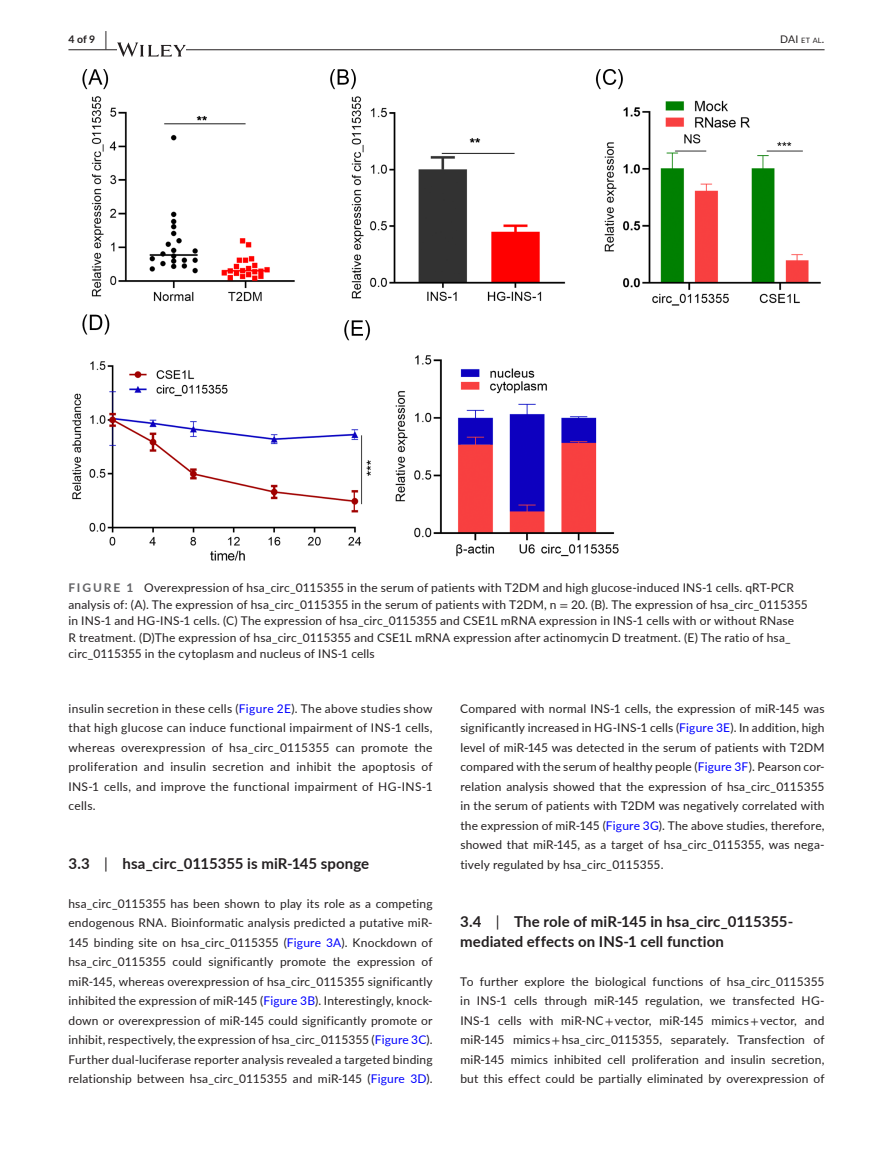
<style>
.page{position:relative;width:893px;height:1174px;background:#fff}
.page>*{position:absolute;margin:0;border:0;box-sizing:border-box;transform-origin:0 0}
.t1{font:700 15px/19.5px "Lato";letter-spacing:.005em;color:#231f20}
.t2{font:12px/19.5px "Lato";letter-spacing:.015em;color:#231f20;text-align:justify}
.t3{font:10.5px "Lato";color:#231f20}
.t4{font:700 10.5px "Lato";color:#231f20}
.s1{font-size:19.5px}
.s2{font-size:7.35px}
.s3{font-weight:700;color:#636366}
.s4{font-family:"STIX"}
.s5{color:#00f}
.s6{font-weight:400}
</style>
<div class="page">
<hr style="left:68px;top:49px;width:756px;height:1px;background:#231f20">
<svg style="left:117px;top:42px;width:69px;height:15px"></svg>
<img style="left:72px;top:69px;width:749px;height:491px">
<p class="t4" style="left:68px;top:31px;width:40px">4 of 9 <span class="s1">|</span></p>
<p class="t3" style="left:780px;top:31px;width:46px">DAI <span class="s2">et al</span>.</p>
<p class="t2" style="left:68px;top:579px;width:741px;line-height:16.5px;text-align:left"><span class="s3">FIGURE 1</span> Overexpression of hsa_circ_0115355 in the serum of patients with T2DM and high glucose-induced INS-1 cells. qRT-PCR analysis of: (A). The expression of hsa_circ_0115355 in the serum of patients with T2DM, n <span class="s4">=</span> 20. (B). The expression of hsa_circ_0115355 in INS-1 and HG-INS-1 cells. (C) The expression of hsa_circ_0115355 and CSE1L mRNA expression in INS-1 cells with or without RNase<br>R treatment. (D)The expression of hsa_circ_0115355 and CSE1L mRNA expression after actinomycin D treatment. (E) The ratio of hsa_ circ_0115355 in the cytoplasm and nucleus of INS-1 cells</p>
<p class="t2" style="left:68px;top:698px;width:366px">insulin secretion in these cells (<span class="s5">Figure 2E</span>). The above studies show that high glucose can induce functional impairment of INS-1 cells, whereas overexpression of hsa_circ_0115355 can promote the proliferation and insulin secretion and inhibit the apoptosis of INS-1 cells, and improve the functional impairment of HG-INS-1 cells.</p>
<p class="t1" style="left:68px;top:853px;width:302px">3.3 <span class="s6">|</span> hsa_circ_0115355 is miR-145 sponge</p>
<p class="t2" style="left:68px;top:893px;width:366px">hsa_circ_0115355 has been shown to play its role as a competing endogenous RNA. Bioinformatic analysis predicted a putative miR-145 binding site on hsa_circ_0115355 (<span class="s5">Figure 3A</span>). Knockdown of hsa_circ_0115355 could significantly promote the expression of miR-145, whereas overexpression of hsa_circ_0115355 significantly inhibited the expression of miR-145 (<span class="s5">Figure 3B</span>). Interestingly, knock&shy;down or overexpression of miR-145 could significantly promote or inhibit, respectively, the expression of hsa_circ_0115355 (<span class="s5">Figure 3C</span>).<br>Further dual-luciferase reporter analysis revealed a targeted binding relationship between hsa_circ_0115355 and miR-145 (<span class="s5">Figure 3D</span>).</p>
<p class="t2" style="left:460px;top:698px;width:366px">Compared with normal INS-1 cells, the expression of miR-145 was significantly increased in HG-INS-1 cells (<span class="s5">Figure 3E</span>). In addition, high level of miR-145 was detected in the serum of patients with T2DM compared with the serum of healthy people (<span class="s5">Figure 3F</span>). Pearson cor&shy;relation analysis showed that the expression of hsa_circ_0115355 in the serum of patients with T2DM was negatively correlated with the expression of miR-145 (<span class="s5">Figure 3G</span>). The above studies, therefore, showed that miR-145, as a target of hsa_circ_0115355, was nega&shy;tively regulated by hsa_circ_0115355.</p>
<p class="t1" style="left:460px;top:911px;width:334px">3.4 <span class="s6">|</span> The role of miR-145 in hsa_circ_0115355- mediated effects on INS-1 cell function</p>
<p class="t2" style="left:460px;top:971px;width:366px">To further explore the biological functions of hsa_circ_0115355 in INS-1 cells through miR-145 regulation, we transfected HG-INS-1 cells with miR-NC <span class="s4">+</span> vector, miR-145 mimics <span class="s4">+</span> vector, and miR-145 mimics <span class="s4">+</span> hsa_circ_0115355, separately. Transfection of miR-145 mimics inhibited cell proliferation and insulin secretion, but this effect could be partially eliminated by overexpression of</p>
</div>
